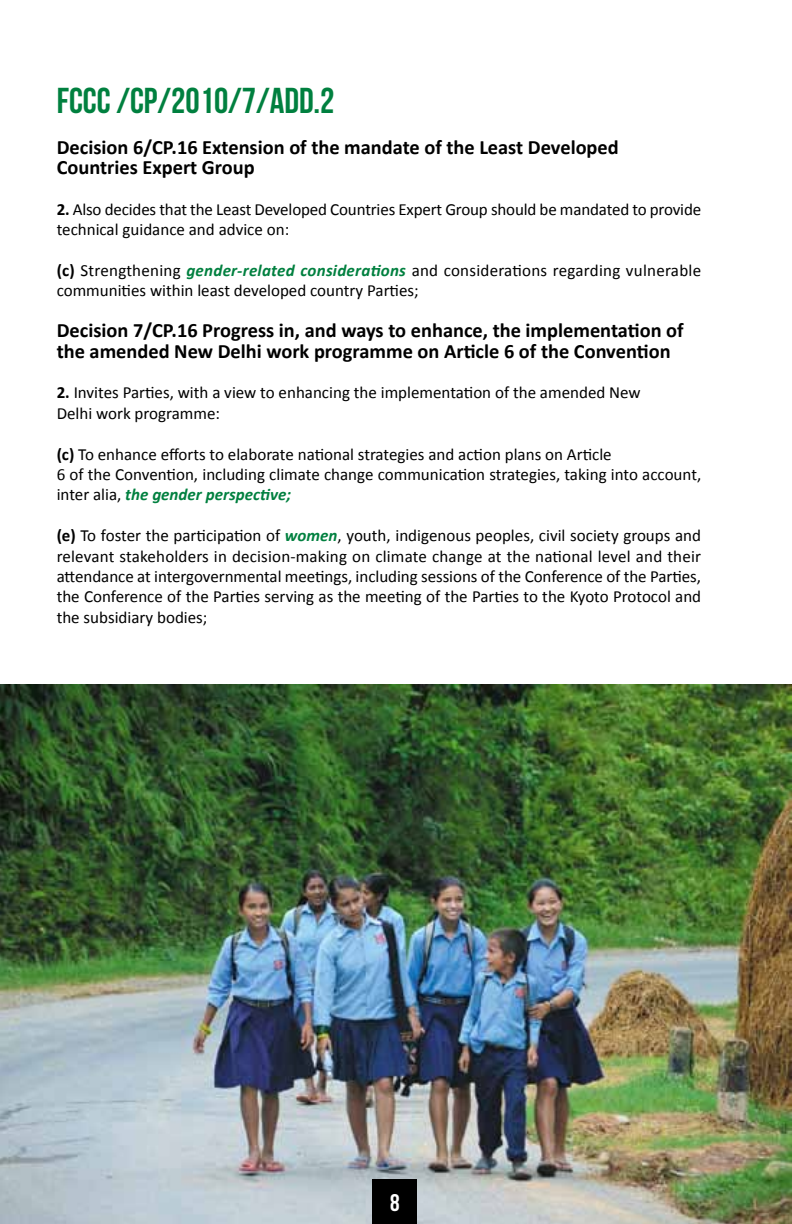
<style>
.page{position:relative;width:792px;height:1224px;background:#fff}
.page>*{position:absolute;margin:0;border:0;box-sizing:border-box;transform-origin:0 0}
.t1{font:36px "Bebas Neue";color:#00803f}
.t2{font:24px "Bebas Neue";color:#fff}
.t3{font:700 20.4px/20.4px "Calibri";color:#000}
.t4{font:17px/20.4px "Calibri";color:#000}
.s1{font-weight:700}
.s2{font-weight:700;font-style:italic;color:#00803f}
</style>
<div class="page">
<img style="left:0;top:684px;width:792px;height:540px">
<div style="left:373px;top:1179px;width:44px;height:45px;background:#000"></div>
<h1 class="t1" style="left:57px;top:81px;width:279px">FCCC /CP/2010/7/Add.2</h1>
<p class="t3" style="left:57px;top:137px;width:564px">Decision 6/CP.16 Extension of the mandate of the Least Developed<br>Countries Expert Group</p>
<p class="t4" style="left:57px;top:199px;width:646px"><span class="s1">2.</span> Also decides that the Least Developed Countries Expert Group should be mandated to provide technical guidance and advice on:</p>
<p class="t4" style="left:57px;top:260px;width:646px"><span class="s1">(c)</span> Strengthening <span class="s2">gender-related considerations</span> and considerations regarding vulnerable communities within least developed country Parties;</p>
<p class="t3" style="left:57px;top:320px;width:628px">Decision 7/CP.16 Progress in, and ways to enhance, the implementation of the amended New Delhi work programme on Article 6 of the Convention</p>
<p class="t4" style="left:57px;top:383px;width:586px"><span class="s1">2.</span> Invites Parties, with a view to enhancing the implementation of the amended New<br>Delhi work programme:</p>
<p class="t4" style="left:57px;top:444px;width:646px"><span class="s1">(c)</span> To enhance efforts to elaborate national strategies and action plans on Article<br>6 of the Convention, including climate change communication strategies, taking into account, inter alia, <span class="s2">the gender perspective;</span></p>
<p class="t4" style="left:57px;top:525px;width:646px;text-align:justify"><span class="s1">(e)</span> To foster the participation of <span class="s2">women</span>, youth, indigenous peoples, civil society groups and relevant stakeholders in decision-making on climate change at the national level and their attendance at intergovernmental meetings, including sessions of the Conference of the Parties, the Conference of the Parties serving as the meeting of the Parties to the Kyoto Protocol and the subsidiary bodies;</p>
<h2 class="t2" style="left:390px;top:1189px;width:11px">8</h2>
</div>
